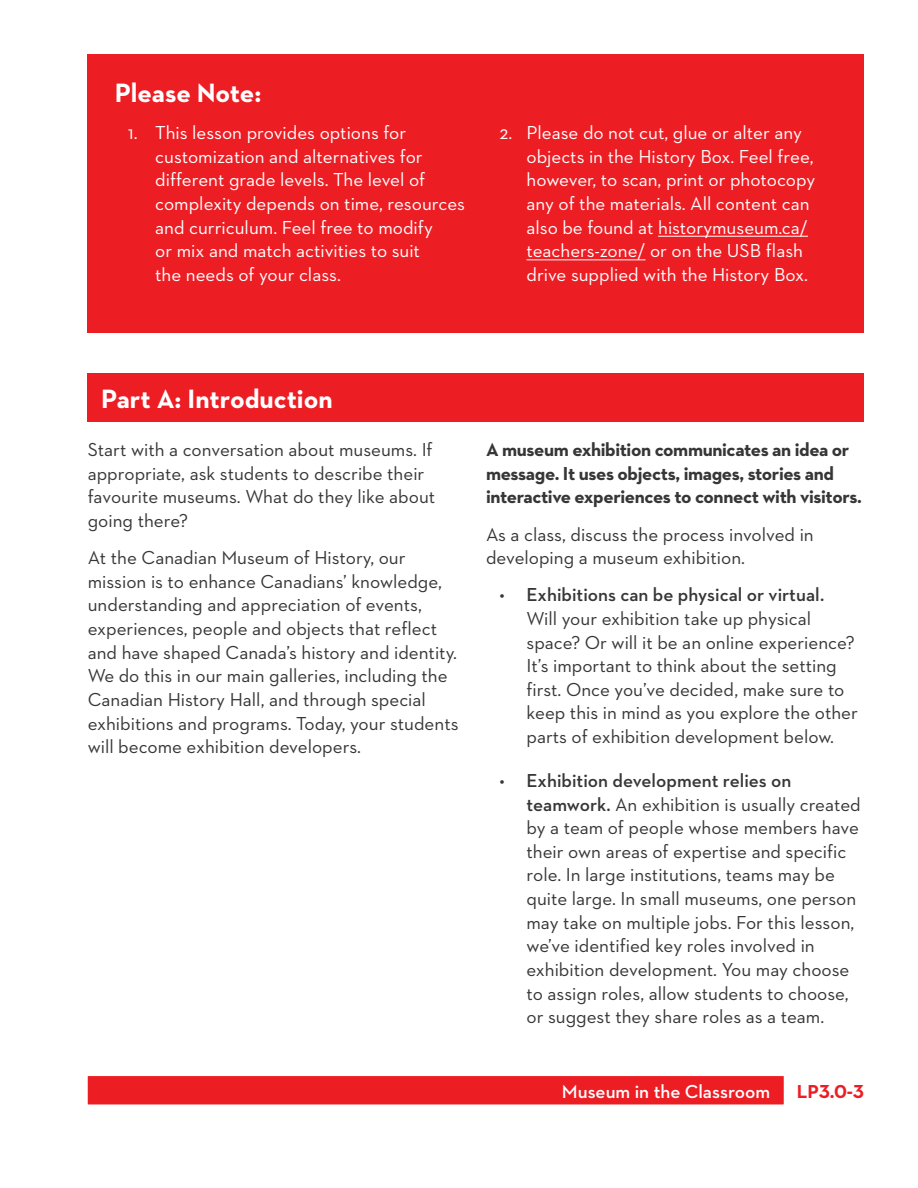
<style>
.page{position:relative;width:918px;height:1188px;background:#fff}
.page>*{position:absolute;margin:0;border:0;box-sizing:border-box;transform-origin:0 0}
.H2_-_Section_Titles{font:700 27px "Neutraface 2 Text";color:#fff}
.P_-_Body_-_Bullets{font:19.2px/23.7px "Neutraface 2 Text";color:#363537}
.P_-_Body_Text{font:19.2px/23.7px "Neutraface 2 Text";color:#363537}
.P_-_Body_-_Numbers{font:19.2px/23.7px "Neutraface 2 Text";color:#fff}
.P_-_Body_Text-2{font:700 19.2px/23.7px "Neutraface 2 Text";letter-spacing:-.02em;color:#363537}
.t1{font:600 19.2px "Neutraface 2 Text";color:#fff}
.t2{font:700 19.2px "Neutraface 2 Text";color:#ed1d24}
.s1{font-weight:600}
</style>
<div class="page">
<div style="left:86px;top:1075px;width:699px;height:31px;background:#ed1d24"></div>
<div style="left:85px;top:1073px;width:702px;height:34px;border:3px solid #fff"></div>
<div style="left:88px;top:373px;width:776px;height:48px;background:#ed1d24"></div>
<div style="left:88px;top:54px;width:776px;height:279px;background:#ed1d24"></div>
<hr style="left:658px;top:236px;width:150px;height:1px;background:#fff">
<hr style="left:526px;top:260px;width:120px;height:1px;background:#fff">
<h2 class="H2_-_Section_Titles" style="left:115px;top:76px;width:148px">Please Note:</h2>
<p class="P_-_Body_-_Numbers" style="left:155px;top:121px;width:311px;text-indent:-27px">1. This lesson provides options for customization and alternatives for different grade levels. The level of complexity depends on time, resources and curriculum. Feel free to modify<br>or mix and match activities to suit<br>the needs of your class.</p>
<p class="P_-_Body_-_Numbers" style="left:526px;top:121px;width:290px;text-indent:-27px">2. Please do not cut, glue or alter any objects in the History Box. Feel free, however, to scan, print or photocopy any of the materials. All content can also be found at historymuseum.ca/ teachers-zone/ or on the USB flash drive supplied with the History Box.</p>
<h2 class="H2_-_Section_Titles" style="left:101px;top:381px;width:233px">Part A: Introduction</h2>
<p class="P_-_Body_Text" style="left:88px;top:438px;width:349px">Start with a conversation about museums. If appropriate, ask students to describe their favourite museums. What do they like about going there?</p>
<p class="P_-_Body_Text" style="left:88px;top:546px;width:372px">At the Canadian Museum of History, our mission is to enhance Canadians’ knowledge, understanding and appreciation of events, experiences, people and objects that reflect and have shaped Canada’s history and identity.<br>We do this in our main galleries, including the Canadian History Hall, and through special exhibitions and programs. Today, your students will become exhibition developers.</p>
<p class="P_-_Body_Text-2" style="left:486px;top:438px;width:377px">A museum exhibition communicates an idea or message. It uses objects, images, stories and interactive experiences to connect with visitors.</p>
<p class="P_-_Body_Text" style="left:486px;top:522px;width:329px">As a class, discuss the process involved in developing a museum exhibition.</p>
<p class="P_-_Body_-_Bullets" style="left:526px;top:583px;width:333px;text-indent:-27px">• <span class="s1">Exhibitions can be physical or virtual.<br></span>Will your exhibition take up physical space? Or will it be an online experience?<br>It’s important to think about the setting first. Once you’ve decided, make sure to keep this in mind as you explore the other parts of exhibition development below.</p>
<p class="P_-_Body_-_Bullets" style="left:526px;top:768px;width:336px;text-indent:-27px">• <span class="s1">Exhibition development relies on teamwork.</span> An exhibition is usually created by a team of people whose members have their own areas of expertise and specific role. In large institutions, teams may be quite large. In small museums, one person may take on multiple jobs. For this lesson, we’ve identified key roles involved in exhibition development. You may choose to assign roles, allow students to choose, or suggest they share roles as a team.</p>
<p class="t1" style="left:562px;top:1079px;width:210px">Museum in the Classroom</p>
<p class="t2" style="left:797px;top:1079px;width:69px">LP3.0-3</p>
</div>
